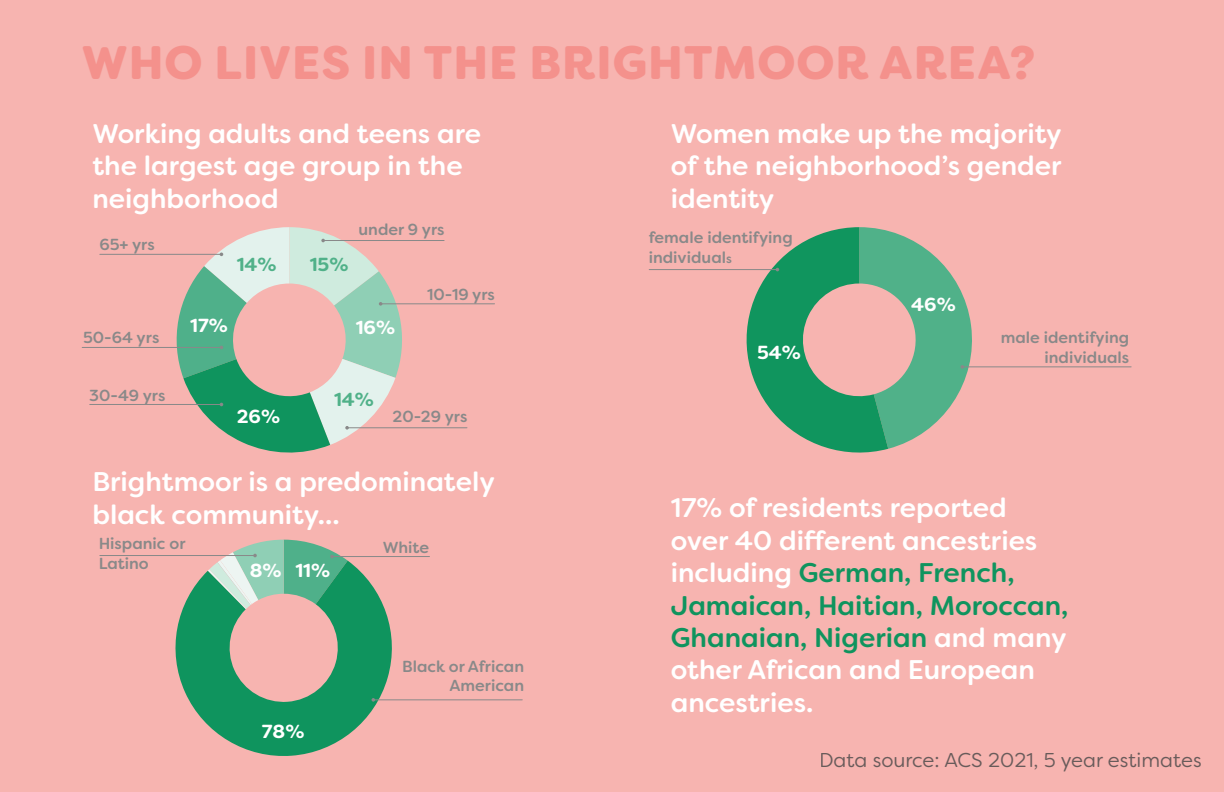
<style>
.page{position:relative;width:1224px;height:792px;background:#f7b4b0}
.page>*{position:absolute;margin:0;border:0;box-sizing:border-box;transform-origin:0 0}
.Detroit_DINOsaur_Hea{font:900 47px "Filson Soft";letter-spacing:.02em;color:#f4918c}
.Detroit_DINOsaur_Hea-2{font:500 27px/32.4px "Filson Soft";color:#fff}
.t1{font:20px "Filson Soft";color:#454545}
.Detroit_DINOsaur_Hea-3{font:700 18.9px "Filson Soft";color:#fff}
.Detroit_DINOsaur_Hea-4{font:700 18.9px "Filson Soft";color:#50b189}
.Detroit_DINOsaur_Hea-5{font:500 16px/19.2px "Filson Soft";color:#898989;text-align:right}
.s1{font-size:12.6px}
.s2{color:#0f945e}
</style>
<div class="page">
<hr style="left:100px;top:254px;width:121px;height:1px;background:#898989">
<hr style="left:323px;top:240px;width:121px;height:1px;background:#898989">
<hr style="left:381px;top:303px;width:114px;height:1px;background:#898989">
<hr style="left:347px;top:427px;width:120px;height:1px;background:#898989">
<hr style="left:82px;top:347px;width:139px;height:1px;background:#898989">
<hr style="left:90px;top:404px;width:131px;height:1px;background:#898989">
<svg style="left:169px;top:227px;width:239px;height:226px"></svg>
<hr style="left:962px;top:366px;width:169px;height:1px;background:#898989">
<hr style="left:649px;top:269px;width:128px;height:1px;background:#898989">
<svg style="left:746px;top:227px;width:232px;height:226px"></svg>
<svg style="left:175px;top:561px;width:225px;height:195px;fill:#0f945e"></svg>
<hr style="left:373px;top:699px;width:149px;height:1px;background:#898989">
<hr style="left:332px;top:556px;width:98px;height:1px;background:#898989">
<hr style="left:100px;top:555px;width:155px;height:1px;background:#898989">
<svg style="left:208px;top:540px;width:140px;height:69px"></svg>
<p class="Detroit_DINOsaur_Hea" style="left:81px;top:32px;width:956px">WHO LIVES IN THE BRIGHTMOOR AREA?</p>
<p class="Detroit_DINOsaur_Hea-2" style="left:92px;top:117px;width:390px">Working adults and teens are the largest age group in the neighborhood</p>
<p class="Detroit_DINOsaur_Hea-5" style="left:99px;top:235px;width:57px">65+ yrs</p>
<p class="Detroit_DINOsaur_Hea-5" style="left:83px;top:328px;width:78px">50-64 yrs</p>
<p class="Detroit_DINOsaur_Hea-5" style="left:89px;top:386px;width:78px">30-49 yrs</p>
<p class="Detroit_DINOsaur_Hea-4" style="left:237px;top:253px;width:41px">14%</p>
<p class="Detroit_DINOsaur_Hea-3" style="left:190px;top:313px;width:39px">17%</p>
<p class="Detroit_DINOsaur_Hea-3" style="left:237px;top:404px;width:45px">26%</p>
<p class="Detroit_DINOsaur_Hea-4" style="left:310px;top:253px;width:40px">15%</p>
<p class="Detroit_DINOsaur_Hea-5" style="left:358px;top:220px;width:88px">under 9 yrs</p>
<p class="Detroit_DINOsaur_Hea-3" style="left:356px;top:315px;width:41px">16%</p>
<p class="Detroit_DINOsaur_Hea-5" style="left:427px;top:284px;width:69px">10-19 yrs</p>
<p class="Detroit_DINOsaur_Hea-4" style="left:334px;top:387px;width:41px">14%</p>
<p class="Detroit_DINOsaur_Hea-5" style="left:392px;top:407px;width:76px">20-29 yrs</p>
<p class="Detroit_DINOsaur_Hea-2" style="left:92px;top:466px;width:404px">Brightmoor is a predominately black community...</p>
<p class="Detroit_DINOsaur_Hea-5" style="left:99px;top:534px;width:88px">Hispanic or</p>
<p class="Detroit_DINOsaur_Hea-5" style="left:383px;top:538px;width:48px">White</p>
<p class="Detroit_DINOsaur_Hea-5" style="left:99px;top:554px;width:52px">Latino</p>
<p class="Detroit_DINOsaur_Hea-3" style="left:250px;top:558px;width:33px">8%</p>
<p class="Detroit_DINOsaur_Hea-3" style="left:295px;top:558px;width:36px">11%</p>
<p class="Detroit_DINOsaur_Hea-3" style="left:262px;top:719px;width:44px">78%</p>
<p class="Detroit_DINOsaur_Hea-5" style="left:402px;top:657px;width:124px">Black or African<br>American</p>
<p class="Detroit_DINOsaur_Hea-2" style="left:671px;top:117px;width:392px;text-align:justify">Women make up the majority of the neighborhood’s gender identity</p>
<p class="Detroit_DINOsaur_Hea-5" style="left:649px;top:228px;width:146px;text-align:left">female identifying individual<span class="s1">s</span></p>
<p class="Detroit_DINOsaur_Hea-3" style="left:757px;top:340px;width:45px">54%</p>
<p class="Detroit_DINOsaur_Hea-3" style="left:911px;top:292px;width:46px">46%</p>
<p class="Detroit_DINOsaur_Hea-5" style="left:1001px;top:328px;width:130px">male identifying individuals</p>
<p class="Detroit_DINOsaur_Hea-2" style="left:671px;top:492px;width:399px">17% of residents reported over 40 different ancestries including <span class="s2">German, French,<br>Jamaican, Haitian, Moroccan,<br>Ghanaian, Nigerian</span> and many other African and European ancestries.</p>
<p class="t1" style="left:819px;top:747px;width:384px">Data source: ACS 2021, 5 year estimates</p>
</div>
